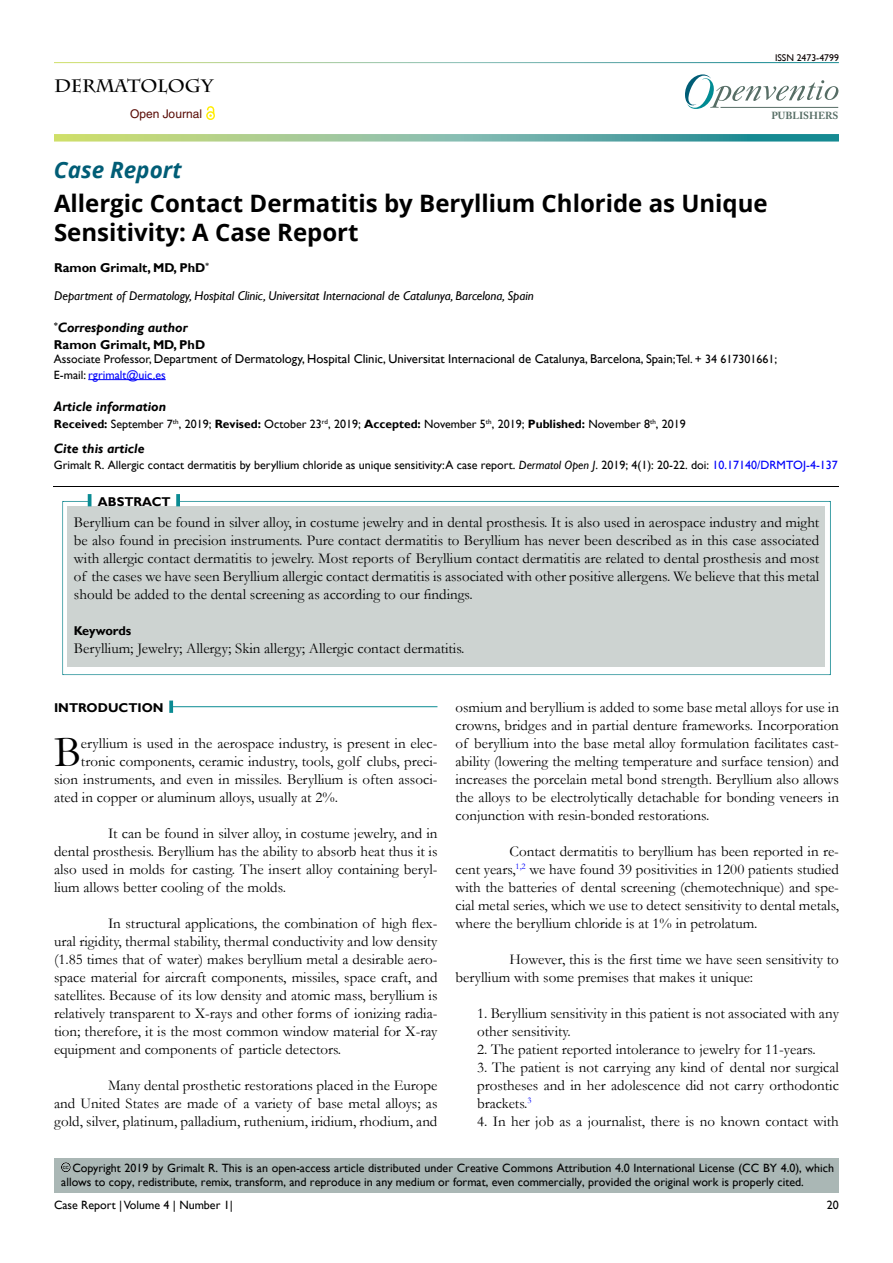
<style>
.page{position:relative;width:893px;height:1263px;background:#fff}
.page>*{position:absolute;margin:0;border:0;box-sizing:border-box;transform-origin:0 0}
.t1{font:43.8px "Garamond";color:#000}
.t2{font:700 24px/28.8px "Open Sans";color:#000}
.t3{font:italic 700 22.5px "Open Sans";color:#015d76}
.t4{font:700 18px "Charlemagne Std";color:#000}
.t5{font:15px/18px "Garamond";color:#000;text-align:justify}
.t6{font:italic 700 13.5px "Gill Sans";color:#000101}
.t7{font:italic 700 13.5px "Gill Sans";color:#000}
.t8{font:12.75px/14.4px "Gill Sans";color:#000101}
.t9{font:italic 12.75px/27.3px "Gill Sans";color:#000101}
.t10{font:700 12.75px "Gill Sans";color:#000}
.t11{font:12px/14.4px "Gill Sans";color:#000}
.t12{font:12px "Gill Sans";color:#000101}
.t13{font:12px "Gill Sans";color:#0000fa}
.t14{font:12px "Helvetica LT Std";color:#580b05}
.t15{font:700 10.2px "Adobe Caslon Pro";color:#566d65}
.t16{font:9.75px "Gill Sans";color:#0a0000}
.t17{font:5.7px "Arial";color:#000}
.s1{font-weight:700;font-style:normal}
.s2{font-weight:700}
.s3{font-size:12px}
.s4{color:#000101}
.s5{color:#000}
.s6{font-style:italic}
.s7{color:#0000fa}
</style>
<div class="page">
<svg style="left:206px;top:111px;width:9px;height:9px"></svg>
<svg style="left:207px;top:106px;width:7px;height:13px"></svg>
<svg style="left:54px;top:134px;width:785px;height:8px;background:#83bb9d"></svg>
<svg style="left:685px;top:74px;width:153px;height:35px"></svg>
<hr style="left:720px;top:107px;width:118px;height:1px;background:#566d65">
<div style="left:54px;top:1158px;width:785px;height:34px;background:#aab7b5"></div>
<hr style="left:88px;top:379px;width:78px;height:1px;background:#0000fa">
<div style="left:41px;top:475px;width:810px;height:14px;background:#f9f2f3;opacity:.75"></div>
<div style="left:48px;top:1149px;width:37px;height:24px;background:#f9f2f3;opacity:.75"></div>
<div style="left:50px;top:488px;width:794px;height:187px;background:#f9f2f3;opacity:.75"></div>
<div style="left:67px;top:507px;width:758px;height:160px;background:#cdd3d1"></div>
<svg style="left:176px;top:494px;width:4px;height:12px"></svg>
<svg style="left:88px;top:494px;width:3px;height:12px"></svg>
<hr style="left:173px;top:706px;width:264px;height:1px;background:#0a8b93">
<svg style="left:169px;top:700px;width:4px;height:13px"></svg>
<p class="t4" style="left:54px;top:75px;width:160px">DERMATOLOGY</p>
<p class="t14" style="left:130px;top:107px;width:74px">Open Journal</p>
<h3 class="t3" style="left:54px;top:154px;width:129px">Case Report</h3>
<p class="t16" style="left:775px;top:52px;width:65px">ISSN 2473-4799</p>
<p class="t15" style="left:771px;top:109px;width:69px">PUBLISHERS</p>
<h2 class="t2" style="left:54px;top:188px;width:715px">Allergic Contact Dermatitis by Beryllium Chloride as Unique<br>Sensitivity: A Case Report</h2>
<p class="t9" style="left:54px;top:255px;width:481px"><span class="s1">Ramon Grimalt, MD, PhD</span><sup>*<br></sup>Department of Dermatology, Hospital Clinic, Universitat Internacional de Catalunya, Barcelona, Spain</p>
<p class="t6" style="left:54px;top:320px;width:135px"><sup>*</sup>Corresponding author</p>
<p class="t8" style="left:54px;top:338px;width:725px"><span class="s2">Ramon Grimalt, MD, PhD<br></span><span class="s3">Associate Professor,</span> Department of Dermatology, Hospital Clinic, Universitat Internacional de Catalunya, Barcelona, Spain<span class="s3">;Tel. + 34 617301661;</span></p>
<p class="t13" style="left:54px;top:368px;width:113px"><span class="s4">E-mail:</span> rgrimalt@uic.es</p>
<p class="t6" style="left:54px;top:399px;width:114px">Article information</p>
<p class="t12" style="left:54px;top:417px;width:633px"><span class="s2">Received:</span> September 7<sup>th</sup>, 2019; <span class="s2">Revised:</span> October 23<sup>rd</sup>, 2019<span class="s5">;</span> <span class="s2">Accepted:</span> November 5<sup>th</sup>, 2019<span class="s5">;</span> <span class="s2">Published:</span> November 8<sup>th</sup>, 2019</p>
<p class="t7" style="left:54px;top:441px;width:92px">Cite this article</p>
<p class="t11" style="left:54px;top:458px;width:785px"><span class="s4">Grimalt R</span>. Allergic contact dermatitis by beryllium chloride as unique sensitivity: A case report. <span class="s6">Dermatol Open J</span>. 2019; 4(1): 20-22. doi: <span class="s7">10.17140/DRMTOJ-4-137</span></p>
<p class="t10" style="left:98px;top:494px;width:74px">ABSTRACT</p>
<p class="t5" style="left:74px;top:512px;width:747px">Beryllium can be found in silver alloy, in costume jewelry and in dental prosthesis. It is also used in aerospace industry and might be also found in precision instruments. Pure contact dermatitis to Beryllium has never been described as in this case associated with allergic contact dermatitis to jewelry. Most reports of Beryllium contact dermatitis are related to dental prosthesis and most of the cases we have seen Beryllium allergic contact dermatitis is associated with other positive allergens. We believe that this metal should be added to the dental screening as according to our findings.</p>
<p class="t10" style="left:74px;top:623px;width:59px">Keywords</p>
<p class="t5" style="left:74px;top:638px;width:392px">Beryllium; Jewelry; Allergy; Skin allergy; Allergic contact dermatitis.</p>
<p class="t10" style="left:54px;top:700px;width:111px">INTRODUCTION</p>
<h1 class="t1" style="left:54px;top:723px;width:28px">B</h1>
<p class="t5" style="left:81px;top:734px;width:358px">eryllium is used in the aerospace industry, is present in elec-</p>
<p class="t5" style="left:81px;top:752px;width:358px">tronic components, ceramic industry, tools, golf clubs, preci-</p>
<p class="t5" style="left:54px;top:770px;width:385px">sion instruments, and even in missiles. Beryllium is often associ-</p>
<p class="t5" style="left:54px;top:788px;width:286px">ated in copper or aluminum alloys, usually at 2%.</p>
<p class="t5" style="left:54px;top:824px;width:385px;text-indent:54px">It can be found in silver alloy, in costume jewelry, and in dental prosthesis. Beryllium has the ability to absorb heat thus it is also used in molds for casting. The insert alloy containing beryl&shy;lium allows better cooling of the molds.</p>
<p class="t5" style="left:54px;top:914px;width:385px;text-indent:54px">In structural applications, the combination of high flex&shy;ural rigidity, thermal stability, thermal conductivity and low density (1.85 times that of water) makes beryllium metal a desirable aero&shy;space material for aircraft components, missiles, space craft, and satellites. Because of its low density and atomic mass, beryllium is relatively transparent to X-rays and other forms of ionizing radia&shy;tion; therefore, it is the most common window material for X-ray equipment and components of particle detectors.</p>
<p class="t5" style="left:54px;top:1076px;width:385px;text-indent:54px">Many dental prosthetic restorations placed in the Europe and United States are made of a variety of base metal alloys; as gold, silver, platinum, palladium, ruthenium, iridium, rhodium, and</p>
<p class="t5" style="left:455px;top:698px;width:385px">osmium and beryllium is added to some base metal alloys for use in crowns, bridges and in partial denture frameworks. Incorporation of beryllium into the base metal alloy formulation facilitates cast&shy;ability (lowering the melting temperature and surface tension) and increases the porcelain metal bond strength. Beryllium also allows the alloys to be electrolytically detachable for bonding veneers in conjunction with resin-bonded restorations.</p>
<p class="t5" style="left:455px;top:842px;width:385px;text-indent:54px">Contact dermatitis to beryllium has been reported in re&shy;cent years,<sup>1,2</sup> we have found 39 positivities in 1200 patients studied with the batteries of dental screening (chemotechnique) and spe&shy;cial metal series, which we use to detect sensitivity to dental metals, where the beryllium chloride is at 1% in petrolatum.</p>
<p class="t5" style="left:455px;top:950px;width:385px;text-indent:54px">However, this is the first time we have seen sensitivity to beryllium with some premises that makes it unique:</p>
<p class="t5" style="left:477px;top:1004px;width:363px">1. Beryllium sensitivity in this patient is not associated with any other sensitivity.</p>
<p class="t5" style="left:477px;top:1040px;width:340px">2. The patient reported intolerance to jewelry for 11-years.</p>
<p class="t5" style="left:477px;top:1058px;width:363px">3. The patient is not carrying any kind of dental nor surgical prostheses and in her adolescence did not carry orthodontic brackets.<sup>3</sup></p>
<p class="t5" style="left:477px;top:1112px;width:363px">4. In her job as a journalist, there is no known contact with</p>
<p class="t11" style="left:61px;top:1160px;width:774px;text-indent:11px">Copyright 2019 by <span class="s4">Grimalt R</span>. This is an open-access article distributed under Creative Commons Attribution 4.0 International License (CC BY 4.0), which allows to copy, redistribute, remix, transform, and reproduce in any medium or format, even commercially, provided the original work is properly cited.</p>
<p class="t17" style="left:63px;top:1163px;width:7px">cc</p>
<p class="t11" style="left:54px;top:1198px;width:180px">Case Report | Volume 4 | Number 1|</p>
<p class="t11" style="left:827px;top:1198px;width:13px">20</p>
</div>
